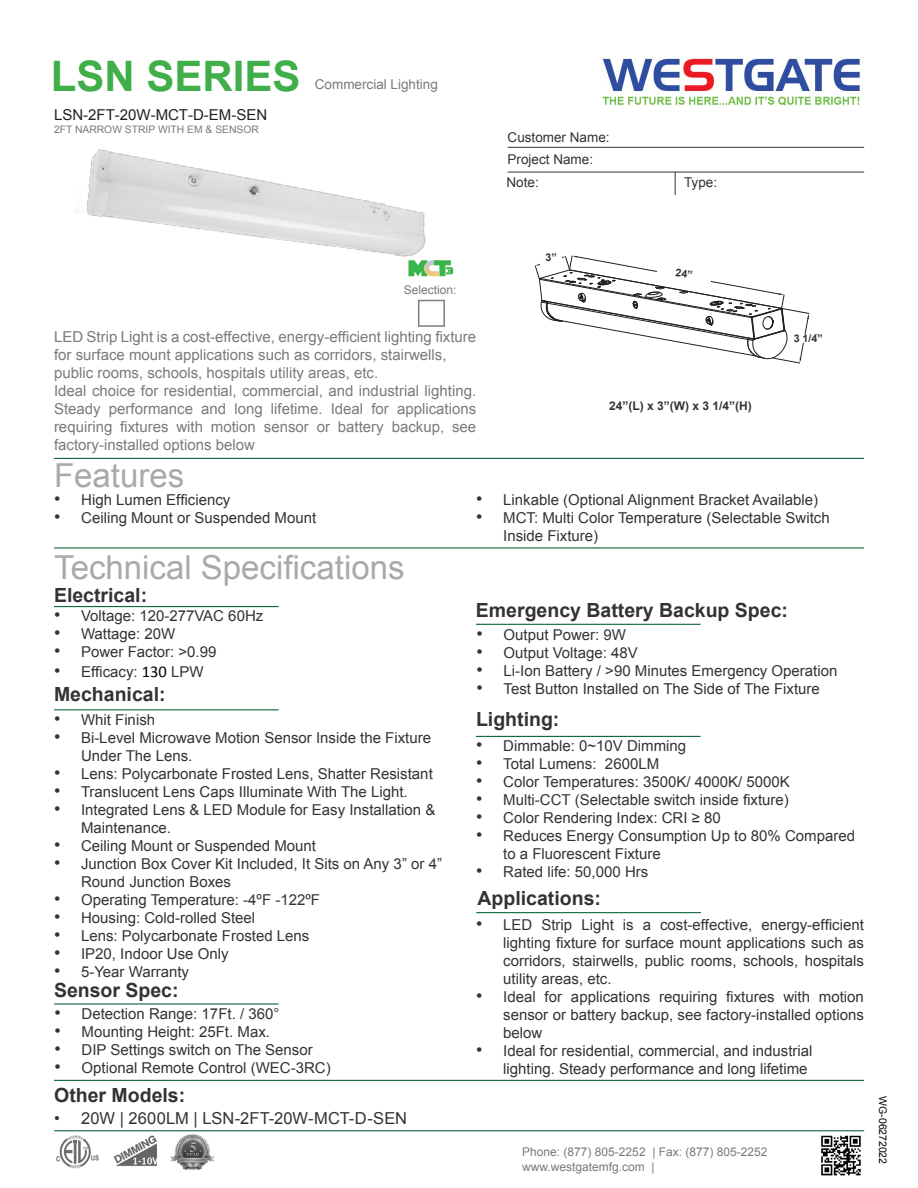
<style>
.page{position:relative;width:918px;height:1188px;background:#fff}
.page>*{position:absolute;margin:0;border:0;box-sizing:border-box;transform-origin:0 0}
.t1{font:700 42px "Arial";color:#40ae49}
.t2{font:33px "Arial";color:#a8a9ad}
.t3{font:700 19.5px "Arial";color:#333}
.t4{font:16.5px "Arial";color:#333}
.t5{font:15px/18px "Arial";color:#333}
.t6{font:15px/18px "Arial";color:#323332}
.t7{font:15px/18px "Arial";color:#787a7d;text-align:justify}
.t8{font:15px "Arial";color:#231f20}
.t9{font:13.5px "Arial";color:#333}
.t10{font:13.5px "Arial";color:#787a7d}
.t11{font:12px "Arial";color:#787a7d}
.t12{font:700 12px "Arial";color:#333}
.t13{font:700 10.65px "Arial";color:#333}
.t14{font:10.5px "Arial";letter-spacing:-.005em;color:#040503}
.t15{font:10.35px "Arial";color:#787a7d}
.s1{font-style:inherit}
.s2{font-size:18px}
.s3{font-family:"Calibri";font-size:16.5px;color:#000}
</style>
<div class="page">
<hr style="left:54px;top:458px;width:810px;height:1px;background:#0d6736">
<hr style="left:508px;top:147px;width:356px;height:1px;background:#333">
<svg style="left:675px;top:173px;width:1px;height:22px"></svg>
<hr style="left:508px;top:172px;width:356px;height:1px;background:#333">
<hr style="left:54px;top:547px;width:810px;height:1px;background:#0d6736">
<hr style="left:54px;top:606px;width:225px;height:1px;background:#0d6736">
<hr style="left:54px;top:1003px;width:225px;height:2px;background:#0d6736">
<hr style="left:476px;top:624px;width:225px;height:1px;background:#0d6736">
<hr style="left:476px;top:736px;width:225px;height:1px;background:#0d6736">
<img style="left:602px;top:58px;width:258px;height:48px">
<hr style="left:54px;top:1130px;width:810px;height:1px;background:#0d6736">
<img style="left:821px;top:1135px;width:40px;height:41px">
<hr style="left:54px;top:709px;width:225px;height:1px;background:#0d6736">
<img style="left:113px;top:1135px;width:43px;height:31px">
<img style="left:56px;top:1136px;width:43px;height:32px">
<img style="left:171px;top:1134px;width:43px;height:36px">
<hr style="left:476px;top:912px;width:225px;height:1px;background:#0d6736">
<div style="left:418px;top:300px;width:27px;height:27px;background:#fff;border:2px solid #7f7f7f"></div>
<img style="left:74px;top:149px;width:380px;height:128px">
<hr style="left:54px;top:1080px;width:810px;height:1px;background:#0d6736">
<svg style="left:535px;top:255px;width:282px;height:108px"></svg>
<p class="t1" style="left:51px;top:48px;width:251px">LSN SERIES</p>
<p class="t8" style="left:54px;top:105px;width:215px">LSN-2FT-20W-MCT-D-EM-SEN</p>
<p class="t15" style="left:54px;top:122px;width:207px">2FT NARROW STRIP WITH <span class="s1">EM &amp;</span> SENSOR</p>
<p class="t10" style="left:315px;top:75px;width:125px">Commercial Lighting</p>
<p class="t9" style="left:508px;top:128px;width:104px">Customer Name:</p>
<p class="t9" style="left:508px;top:150px;width:87px">Project Name:</p>
<p class="t9" style="left:507px;top:173px;width:34px">Note:</p>
<p class="t9" style="left:684px;top:173px;width:35px">Type:</p>
<p class="t11" style="left:404px;top:282px;width:54px">Selection:</p>
<p class="t7" style="left:54px;top:328px;width:424px">LED Strip Light is a cost-effective, energy-efficient lighting fixture</p>
<p class="t7" style="left:54px;top:346px;width:394px">for surface mount applications such as corridors, stairwells,</p>
<p class="t7" style="left:54px;top:364px;width:326px">public rooms, schools, hospitals utility areas, etc.</p>
<p class="t7" style="left:54px;top:382px;width:424px">Ideal choice for residential, commercial, and industrial lighting.<br>Steady performance and long lifetime. Ideal for applications requiring fixtures with motion sensor or battery backup, see factory-installed options below</p>
<p class="t2" style="left:54px;top:453px;width:132px">Features</p>
<p class="t13" style="left:545px;top:250px;width:13px">3”</p>
<p class="t12" style="left:609px;top:398px;width:144px">24”(L) x 3”(W) x 3 1/4”(H)</p>
<p class="t13" style="left:794px;top:331px;width:31px">3 1/4”</p>
<p class="t5" style="left:54px;top:491px;width:178px"><span class="s2">•</span> High Lumen Efficiency</p>
<p class="t5" style="left:54px;top:509px;width:264px"><span class="s2">•</span> Ceiling Mount or Suspended Mount</p>
<p class="t2" style="left:54px;top:545px;width:352px">Technical Specifications</p>
<p class="t3" style="left:54px;top:583px;width:95px">Electrical:</p>
<p class="t5" style="left:54px;top:607px;width:211px"><span class="s2">•</span> Voltage: 120-277VAC 60Hz</p>
<p class="t5" style="left:54px;top:625px;width:123px"><span class="s2">•</span> Wattage: 20W</p>
<p class="t5" style="left:54px;top:643px;width:164px"><span class="s2">•</span> Power Factor: &gt;0.99</p>
<p class="t5" style="left:54px;top:663px;width:151px"><span class="s2">•</span> Efficacy: <span class="s3">130</span> LPW</p>
<p class="t3" style="left:54px;top:681px;width:113px">Mechanical:</p>
<p class="t5" style="left:54px;top:711px;width:103px"><span class="s2">•</span> Whit Finish</p>
<p class="t5" style="left:81px;top:729px;width:352px;text-indent:-27px"><span class="s2">•</span> Bi-Level Microwave Motion Sensor Inside the Fixture<br>Under The Lens.</p>
<p class="t5" style="left:54px;top:765px;width:380px"><span class="s2">•</span> Lens: Polycarbonate Frosted Lens, Shatter Resistant</p>
<p class="t5" style="left:54px;top:783px;width:355px"><span class="s2">•</span> Translucent Lens Caps Illuminate With The Light.</p>
<p class="t5" style="left:81px;top:801px;width:356px;text-indent:-27px"><span class="s2">•</span> Integrated Lens &amp; LED Module for Easy Installation &amp;<br>Maintenance.</p>
<p class="t5" style="left:54px;top:837px;width:264px"><span class="s2">•</span> Ceiling Mount or Suspended Mount</p>
<p class="t5" style="left:81px;top:855px;width:363px;text-indent:-27px"><span class="s2">•</span> Junction Box Cover Kit Included, It Sits on Any 3” or 4”<br>Round Junction Boxes</p>
<p class="t5" style="left:54px;top:891px;width:268px"><span class="s2">•</span> Operating Temperature: -4ºF -122ºF</p>
<p class="t5" style="left:54px;top:909px;width:203px"><span class="s2">•</span> Housing: Cold-rolled Steel</p>
<p class="t5" style="left:54px;top:927px;width:257px"><span class="s2">•</span> Lens: Polycarbonate Frosted Lens</p>
<p class="t5" style="left:54px;top:945px;width:176px"><span class="s2">•</span> IP20, Indoor Use Only</p>
<p class="t5" style="left:54px;top:963px;width:137px"><span class="s2">•</span> 5-Year Warranty</p>
<p class="t3" style="left:54px;top:977px;width:126px">Sensor Spec:</p>
<p class="t5" style="left:55px;top:1005px;width:226px"><span class="s2">•</span> Detection Range: 17Ft. / 360°</p>
<p class="t5" style="left:55px;top:1023px;width:217px"><span class="s2">•</span> Mounting Height: 25Ft. Max.</p>
<p class="t5" style="left:55px;top:1041px;width:260px"><span class="s2">•</span> DIP Settings switch on The Sensor</p>
<p class="t5" style="left:55px;top:1059px;width:278px"><span class="s2">•</span> Optional Remote Control (WEC-3RC)</p>
<p class="t3" style="left:54px;top:1082px;width:133px">Other Models:</p>
<p class="t4" style="left:54px;top:1107px;width:354px">• 20W | 2600LM | LSN-2FT-20W-MCT-D-SEN</p>
<p class="t5" style="left:476px;top:491px;width:343px"><span class="s2">•</span> Linkable (Optional Alignment Bracket Available)</p>
<p class="t6" style="left:503px;top:509px;width:328px;text-indent:-27px"><span class="s2">•</span> MCT: Multi Color Temperature (Selectable Switch<br>Inside Fixture)</p>
<p class="t3" style="left:476px;top:598px;width:314px">Emergency Battery Backup Spec:</p>
<p class="t5" style="left:477px;top:626px;width:151px"><span class="s2">•</span> Output Power: 9W</p>
<p class="t5" style="left:477px;top:644px;width:163px"><span class="s2">•</span> Output Voltage: 48V</p>
<p class="t5" style="left:477px;top:662px;width:362px"><span class="s2">•</span> Li-Ion Battery / &gt;90 Minutes Emergency Operation</p>
<p class="t5" style="left:477px;top:680px;width:345px"><span class="s2">•</span> Test Button Installed on The Side of The Fixture</p>
<p class="t3" style="left:476px;top:706px;width:85px">Lighting:</p>
<p class="t6" style="left:476px;top:737px;width:211px"><span class="s2">•</span> Dimmable: 0~10V Dimming</p>
<p class="t6" style="left:476px;top:755px;width:184px"><span class="s2">•</span> Total Lumens: 2600LM</p>
<p class="t6" style="left:476px;top:773px;width:315px"><span class="s2">•</span> Color Temperatures: 3500K/ 4000K/ 5000K</p>
<p class="t5" style="left:476px;top:791px;width:314px"><span class="s2">•</span> Multi-CCT (Selectable switch inside fixture)</p>
<p class="t6" style="left:476px;top:809px;width:246px"><span class="s2">•</span> Color Rendering Index: CRI ≥ 80</p>
<p class="t5" style="left:503px;top:827px;width:353px;text-indent:-27px"><span class="s2">•</span> Reduces Energy Consumption Up to 80% Compared to a Fluorescent Fixture</p>
<p class="t5" style="left:476px;top:863px;width:174px"><span class="s2">•</span> Rated life: 50,000 Hrs</p>
<p class="t3" style="left:478px;top:886px;width:125px">Applications:</p>
<p class="t6" style="left:503px;top:916px;width:362px;text-align:justify;text-indent:-27px"><span class="s2">•</span> LED Strip Light is a cost-effective, energy-efficient lighting fixture for surface mount applications such as corridors, stairwells, public rooms, schools, hospitals utility areas, etc.</p>
<p class="t6" style="left:503px;top:988px;width:362px;text-align:justify;text-indent:-27px"><span class="s2">•</span> Ideal for applications requiring fixtures with motion sensor or battery backup, see factory-installed options below</p>
<p class="t6" style="left:503px;top:1042px;width:311px;text-indent:-27px"><span class="s2">•</span> Ideal for residential, commercial, and industrial lighting. Steady performance and long lifetime</p>
<p class="t11" style="left:522px;top:1144px;width:247px">Phone: (877) 805-2252 | Fax: (877) 805-2252</p>
<p class="t11" style="left:522px;top:1159px;width:134px">www.westgatemfg.com |</p>
<p class="t14" style="left:890px;top:1096px;width:69px;rotate:90deg">WG-06272022</p>
</div>
